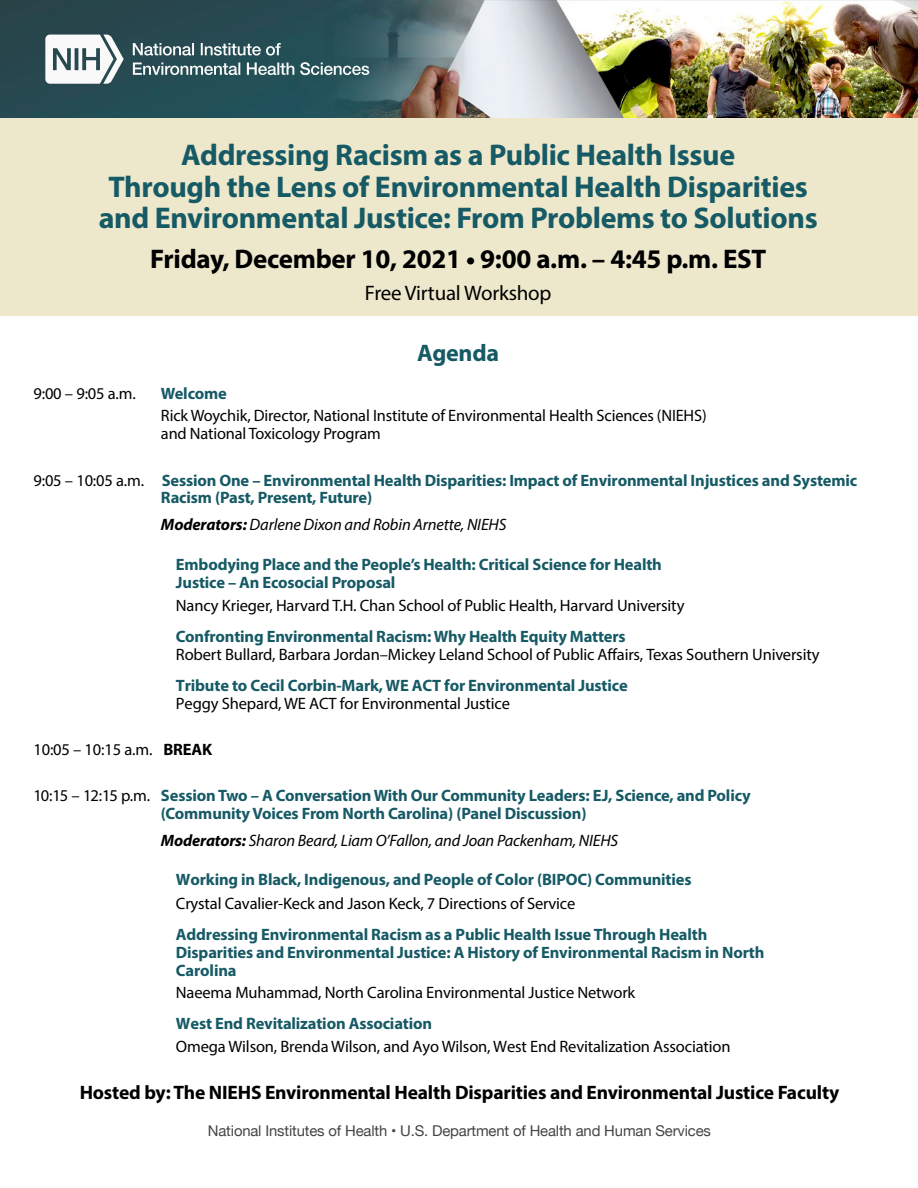
<style>
.page{position:relative;width:918px;height:1188px;background:#fff}
.page>*{position:absolute;margin:0;border:0;box-sizing:border-box;transform-origin:0 0}
.t1{font:700 30px/31.5px "Myriad Pro";letter-spacing:-.01em;color:#165a65;text-align:center}
.t2{font:700 27px "Myriad Pro";letter-spacing:-.01em;color:#000}
.t3{font:700 24px "Myriad Pro";letter-spacing:-.01em;color:#165a65}
.t4{font:21px "Myriad Pro";letter-spacing:-.01em;color:#000}
.t5{font:700 19.5px "Myriad Pro";letter-spacing:-.01em;color:#000}
.t6{font:700 16.5px/18px "Myriad Pro";letter-spacing:-.01em;color:#165a65}
.t7{font:16.5px/31.2px "Myriad Pro";letter-spacing:-.01em;color:#000}
.t8{font:italic 16.5px "Myriad Pro";letter-spacing:-.01em;color:#000}
.t9{font:14.85px "Helvetica Neue";letter-spacing:-.01em;color:#434545}
.s1{font-weight:400;color:#000}
.s2{font-weight:700}
.s3{font-weight:700;color:#165a65}
</style>
<div class="page">
<div style="left:0;top:112px;width:918px;height:203px;background:#ede7cb"></div>
<img style="left:0;top:0;width:918px;height:118px">
<svg style="left:45px;top:35px;width:79px;height:49px"></svg>
<svg style="left:133px;top:62px;width:236px;height:13px"></svg>
<svg style="left:201px;top:43px;width:80px;height:13px"></svg>
<svg style="left:133px;top:43px;width:61px;height:13px"></svg>
<h1 class="t1" style="left:99px;top:138px;width:721px">Addressing Racism as a Public Health Issue<br>Through the Lens of Environmental Health Disparities and Environmental Justice: From Problems to Solutions</h1>
<h2 class="t2" style="left:150px;top:242px;width:618px">Friday, December 10, 2021 • 9:00 a.m. – 4:45 p.m. EST</h2>
<h3 class="t4" style="left:365px;top:280px;width:188px">Free Virtual Workshop</h3>
<p class="t3" style="left:417px;top:337px;width:83px">Agenda</p>
<p class="t7" style="left:33px;top:378px;width:104px">9:00 – 9:05 a.m.</p>
<p class="t6" style="left:161px;top:384px;width:67px">Welcome</p>
<p class="t7" style="left:161px;top:407px;width:547px;line-height:18px">Rick Woychik, Director, National Institute of Environmental Health Sciences (NIEHS) and National Toxicology Program</p>
<p class="t6" style="left:161px;top:471px;width:698px;text-indent:-127px"><span class="s1">9:05 – 10:05 a.m.</span> Session One – Environmental Health Disparities: Impact of Environmental Injustices and Systemic<br>Racism (Past, Present, Future)</p>
<p class="t8" style="left:161px;top:515px;width:347px"><span class="s2">Moderators:</span> Darlene Dixon and Robin Arnette, NIEHS</p>
<p class="t6" style="left:176px;top:555px;width:488px">Embodying Place and the People’s Health: Critical Science for Health<br>Justice – An Ecosocial Proposal</p>
<p class="t7" style="left:176px;top:589px;width:510px">Nancy Krieger, Harvard T.H. Chan School of Public Health, Harvard University<br><span class="s3">Confronting Environmental Racism: Why Health Equity Matters</span></p>
<p class="t7" style="left:176px;top:639px;width:645px">Robert Bullard, Barbara Jordan–Mickey Leland School of Public Afairs, Texas Southern University<br><span class="s3">Tribute to Cecil Corbin-Mark, WE ACT for Environmental Justice</span></p>
<p class="t7" style="left:176px;top:688px;width:336px">Peggy Shepard, WE ACT for Environmental Justice</p>
<p class="t7" style="left:33px;top:734px;width:180px">10:05 – 10:15 a.m. <span class="s2">BREAK</span></p>
<p class="t6" style="left:161px;top:786px;width:591px;text-indent:-127px"><span class="s1">10:15 – 12:15 p.m.</span> Session Two – A Conversation With Our Community Leaders: EJ, Science, and Policy (Community Voices From North Carolina) (Panel Discussion)</p>
<p class="t8" style="left:161px;top:830px;width:459px"><span class="s2">Moderators:</span> Sharon Beard, Liam O’Fallon, and Joan Packenham, NIEHS</p>
<p class="t6" style="left:176px;top:868px;width:517px;line-height:23.1px">Working in Black, Indigenous, and People of Color (BIPOC) Communities<br><span class="s1">Crystal Cavalier-Keck and Jason Keck, 7 Directions of Service</span></p>
<p class="t6" style="left:176px;top:925px;width:590px">Addressing Environmental Racism as a Public Health Issue Through Health<br>Disparities and Environmental Justice: A History of Environmental Racism in North<br>Carolina</p>
<p class="t7" style="left:176px;top:977px;width:461px">Naeema Muhammad, North Carolina Environmental Justice Network<br><span class="s3">West End Revitalization Association</span></p>
<p class="t7" style="left:176px;top:1030px;width:556px">Omega Wilson, Brenda Wilson, and Ayo Wilson, West End Revitalization Association</p>
<h3 class="t5" style="left:80px;top:1080px;width:761px">Hosted by: The NIEHS Environmental Health Disparities and Environmental Justice Faculty</h3>
<p class="t9" style="left:208px;top:1120px;width:505px">National Institutes of Health • U.S. Department of Health and Human Services</p>
</div>
